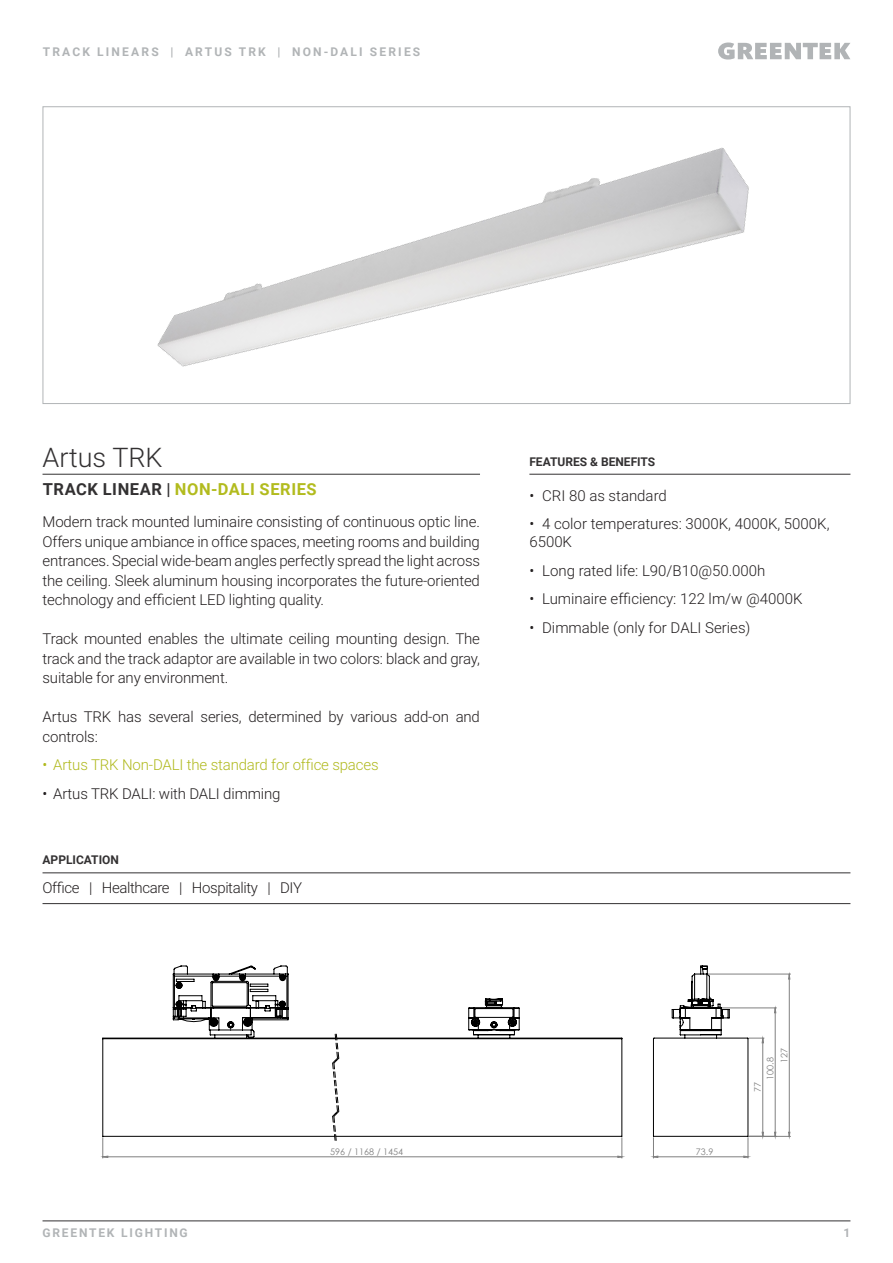
<style>
.page{position:relative;width:893px;height:1263px;background:#fff}
.page>*{position:absolute;margin:0;border:0;box-sizing:border-box;transform-origin:0 0}
.t1{font:300 27px "Roboto";color:#333132}
.t2{font:700 16.5px "Roboto";letter-spacing:.035em;color:#b2bb1e}
.t3{font:300 15px/19.5px "Roboto";letter-spacing:-.01em;color:#231f20;text-align:justify}
.t4{font:300 15px "Roboto";letter-spacing:-.01em;color:#b0b91d}
.t5{font:700 12px "Roboto";letter-spacing:.185em;color:#b1b4b6}
.t6{font:700 12px "Roboto";color:#333132}
.t7{font:700 12px "Roboto";letter-spacing:.15em;color:#b1b4b6}
.t8{font:9px "Century Gothic";color:#808080}
.s1{color:#333132}
</style>
<div class="page">
<svg style="left:718px;top:43px;width:132px;height:17px"></svg>
<hr style="left:43px;top:1220px;width:807px;height:1px;background:#333132">
<img style="left:157px;top:147px;width:592px;height:220px">
<hr style="left:43px;top:474px;width:437px;height:1px;background:#333132">
<hr style="left:43px;top:872px;width:807px;height:1px;background:#333132">
<hr style="left:529px;top:474px;width:321px;height:1px;background:#333132">
<hr style="left:43px;top:903px;width:807px;height:1px;background:#333132">
<hr style="left:749px;top:1136px;width:41px;height:1px;background:#808080">
<hr style="left:708px;top:974px;width:82px;height:1px;background:#808080">
<svg style="left:103px;top:1137px;width:520px;height:21px"></svg>
<svg style="left:653px;top:1008px;width:123px;height:150px"></svg>
<svg style="left:789px;top:975px;width:1px;height:161px"></svg>
<svg style="left:102px;top:965px;width:646px;height:172px"></svg>
<p class="t5" style="left:43px;top:43px;width:379px">TRACK LINEARS | ARTUS TRK | NON-DALI SERIES</p>
<h1 class="t1" style="left:43px;top:438px;width:122px">Artus TRK</h1>
<p class="t2" style="left:43px;top:478px;width:275px"><span class="s1">TRACK LINEAR |</span> NON-DALI SERIES</p>
<p class="t3" style="left:43px;top:511px;width:439px">Modern track mounted luminaire consisting of continuous optic line.<br>Offers unique ambiance in office spaces, meeting rooms and building entrances. Special wide-beam angles perfectly spread the light across the ceiling. Sleek aluminum housing incorporates the future-oriented technology and efficient LED lighting quality.</p>
<p class="t3" style="left:43px;top:628px;width:439px">Track mounted enables the ultimate ceiling mounting design. The track and the track adaptor are available in two colors: black and gray, suitable for any environment.</p>
<p class="t3" style="left:43px;top:706px;width:439px">Artus TRK has several series, determined by various add-on and controls:</p>
<p class="t4" style="left:43px;top:754px;width:338px">• Artus TRK Non-DALI the standard for office spaces</p>
<p class="t3" style="left:43px;top:783px;width:240px">• Artus TRK DALI: with DALI dimming</p>
<p class="t6" style="left:43px;top:852px;width:78px">APPLICATION</p>
<p class="t3" style="left:43px;top:877px;width:261px">Office | Healthcare | Hospitality | DIY</p>
<p class="t6" style="left:529px;top:453px;width:127px">FEATURES &amp; BENEFITS</p>
<p class="t3" style="left:529px;top:485px;width:139px">• CRI 80 as standard</p>
<p class="t3" style="left:529px;top:514px;width:302px;line-height:18px">• 4 color temperatures: 3000K, 4000K, 5000K,<br>6500K</p>
<p class="t3" style="left:529px;top:560px;width:238px">• Long rated life: L90/B10@50.000h</p>
<p class="t3" style="left:529px;top:589px;width:275px">• Luminaire efficiency: 122 lm/w @4000K</p>
<p class="t3" style="left:529px;top:617px;width:223px">• Dimmable (only for DALI Series)</p>
<p class="t8" style="left:330px;top:1145px;width:74px">596 / 1168 / 1454</p>
<p class="t8" style="left:696px;top:1145px;width:19px">73.9</p>
<p class="t8" style="left:778px;top:1063px;width:17px;rotate:-90deg">127</p>
<p class="t8" style="left:764px;top:1080px;width:24px;rotate:-90deg">100.8</p>
<p class="t8" style="left:751px;top:1092px;width:12px;rotate:-90deg">77</p>
<p class="t7" style="left:43px;top:1224px;width:147px">GREENTEK LIGHTING</p>
<p class="t5" style="left:844px;top:1224px;width:8px">1</p>
</div>
